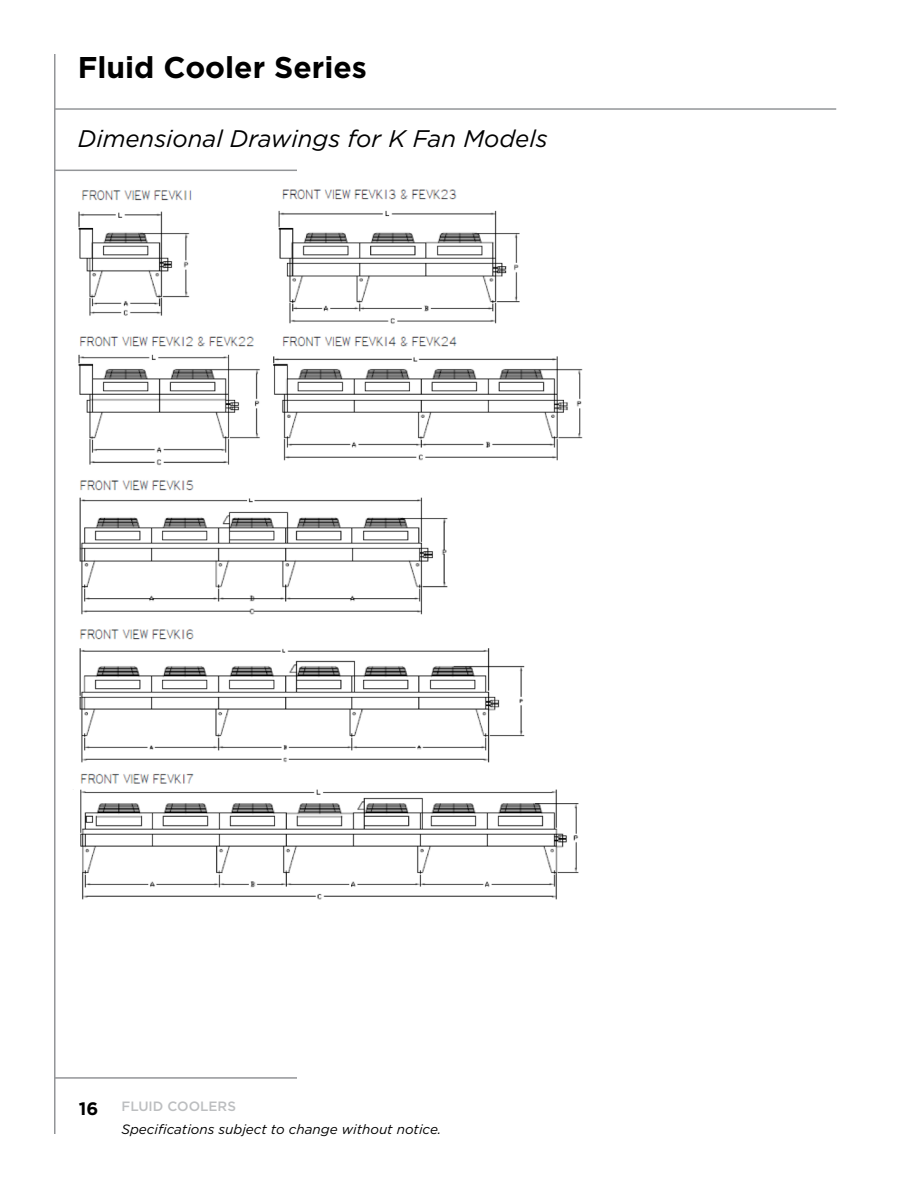
<style>
.page{position:relative;width:918px;height:1188px;background:#fff}
.page>*{position:absolute;margin:0;border:0;box-sizing:border-box;transform-origin:0 0}
.t1{font:700 30px "Gotham";color:#000}
.t2{font:italic 24px "Gotham";color:#000}
.t3{font:700 18px "Gotham";color:#000}
.t4{font:italic 13.5px "Gotham";color:#000}
.t5{font:500 13.5px "Gotham";color:#bcbec0}
</style>
<div class="page">
<hr style="left:54px;top:54px;width:2px;height:1080px;background:#939598">
<hr style="left:54px;top:108px;width:782px;height:2px;background:#939598">
<hr style="left:54px;top:170px;width:243px;height:1px;background:#939598">
<hr style="left:54px;top:1077px;width:243px;height:2px;background:#939598">
<img style="left:73px;top:189px;width:510px;height:711px">
<h1 class="t1" style="left:78px;top:49px;width:291px">Fluid Cooler Series</h1>
<h2 class="t2" style="left:78px;top:124px;width:471px">Dimensional Drawings for K Fan Models</h2>
<h3 class="t3" style="left:79px;top:1098px;width:21px">16</h3>
<p class="t5" style="left:122px;top:1098px;width:116px">FLUID COOLERS</p>
<p class="t4" style="left:122px;top:1121px;width:321px">Specifications subject to change without notice.</p>
</div>
